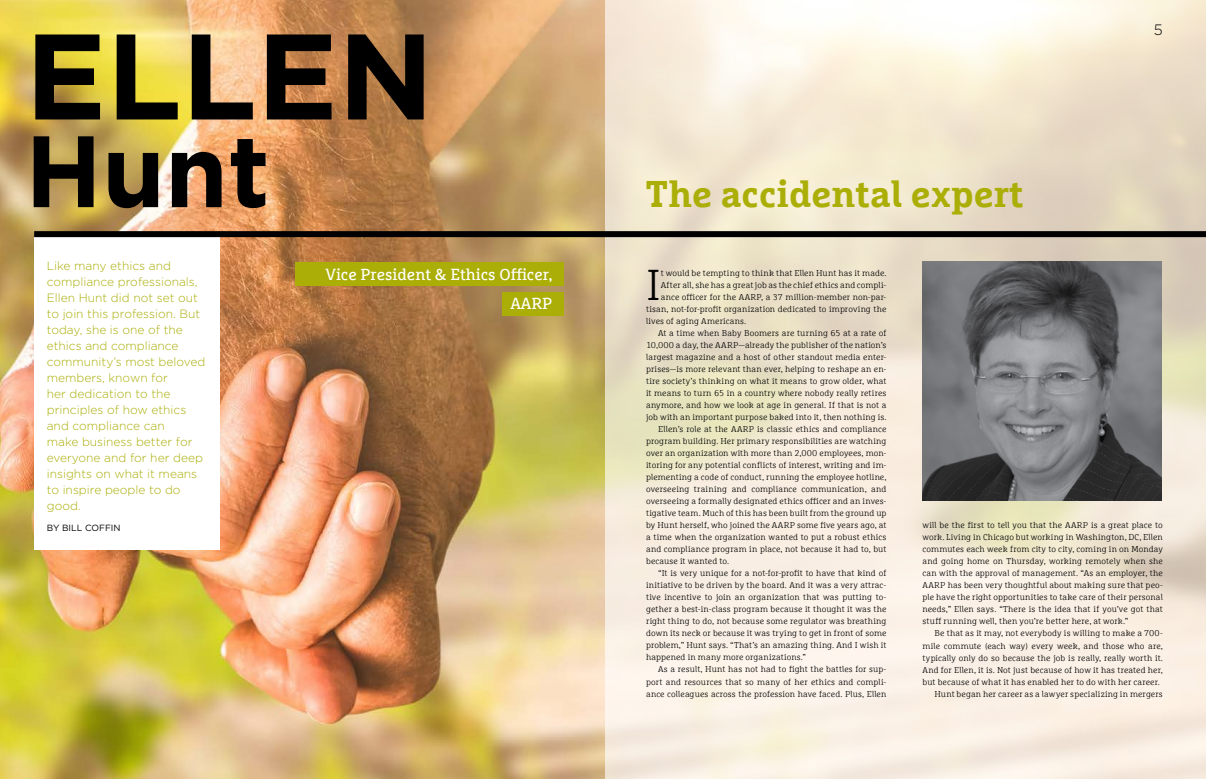
<style>
.page{position:relative;width:1206px;height:779px;background:#fff}
.page>*{position:absolute;margin:0;border:0;box-sizing:border-box;transform-origin:0 0}
.t1{font:700 121.3px "Gotham";color:#000}
.t2{font:700 101.1px "Gotham";color:#000}
.t3{font:300 42.9px "Marselis Slab Offc";color:#000}
.t4{font:700 37px "Marselis Slab Offc";color:#abae07}
.t5{font:16px/29.6px "Marselis Slab Offc";color:#fff;text-align:right}
.t6{font:300 15px "Gotham";color:#000}
.t7{font:300 12px/16px "Gotham";color:#abae07}
.t8{font:9px "Gotham";color:#000}
.t9{font:300 8.5px/12px "Marselis Slab Offc";letter-spacing:.01em;color:#000;text-align:justify}
</style>
<div class="page">
<img style="left:0;top:0;width:605px;height:778px">
<div style="left:34px;top:237px;width:186px;height:312px;background:#fff"></div>
<svg style="left:605px;top:0;width:601px;height:778px;background:#f2e8d7"></svg>
<div style="left:295px;top:262px;width:269px;height:23px;background:#abae07"></div>
<div style="left:502px;top:292px;width:62px;height:24px;background:#abae07"></div>
<div style="left:34px;top:231px;width:1172px;height:6px;background:#000"></div>
<img style="left:922px;top:262px;width:239px;height:238px">
<h1 class="t1" style="left:25px;top:-4px;width:410px">ELLEN</h1>
<h2 class="t2" style="left:25px;top:104px;width:246px">Hunt</h2>
<p class="t7" style="left:47px;top:257px;width:160px">Like many ethics and compliance professionals,<br>Ellen Hunt did not set out to join this profession. But today, she is one of the ethics and compliance community’s most beloved members, known for<br>her dedication to the principles of how ethics and compliance can<br>make business better for everyone and for her deep insights on what it means to inspire people to do good.</p>
<p class="t8" style="left:47px;top:521px;width:75px">BY BILL COFFIN</p>
<h3 class="t5" style="left:325px;top:259px;width:228px">Vice President &amp; Ethics Officer,<br>AARP</h3>
<h3 class="t4" style="left:646px;top:171px;width:380px">The accidental expert</h3>
<h3 class="t6" style="left:1154px;top:20px;width:10px">5</h3>
<h3 class="t3" style="left:646px;top:259px;width:16px">I</h3>
<p class="t9" style="left:661px;top:267px;width:227px">t would be tempting to think that Ellen Hunt has it made.</p>
<p class="t9" style="left:661px;top:279px;width:227px">After all, she has a great job as the chief ethics and compli-</p>
<p class="t9" style="left:661px;top:291px;width:227px">ance officer for the AARP, a 37 million-member non-par-</p>
<p class="t9" style="left:646px;top:303px;width:242px">tisan, not-for-profit organization dedicated to improving the</p>
<p class="t9" style="left:646px;top:315px;width:102px">lives of aging Americans.</p>
<p class="t9" style="left:658px;top:327px;width:230px">At a time when Baby Boomers are turning 65 at a rate of</p>
<p class="t9" style="left:646px;top:339px;width:242px">10,000 a day, the AARP—already the publisher of the nation’s</p>
<p class="t9" style="left:646px;top:351px;width:242px">largest magazine and a host of other standout media enter-</p>
<p class="t9" style="left:646px;top:363px;width:242px">prises—is more relevant than ever, helping to reshape an en-</p>
<p class="t9" style="left:646px;top:375px;width:242px">tire society’s thinking on what it means to grow older, what</p>
<p class="t9" style="left:646px;top:387px;width:242px">it means to turn 65 in a country where nobody really retires</p>
<p class="t9" style="left:646px;top:399px;width:242px">anymore, and how we look at age in general. If that is not a</p>
<p class="t9" style="left:646px;top:411px;width:242px">job with an important purpose baked into it, then nothing is.</p>
<p class="t9" style="left:658px;top:423px;width:230px">Ellen’s role at the AARP is classic ethics and compliance</p>
<p class="t9" style="left:646px;top:435px;width:242px">program building. Her primary responsibilities are watching</p>
<p class="t9" style="left:646px;top:447px;width:242px">over an organization with more than 2,000 employees, mon-</p>
<p class="t9" style="left:646px;top:459px;width:242px">itoring for any potential conflicts of interest, writing and im-</p>
<p class="t9" style="left:646px;top:471px;width:242px">plementing a code of conduct, running the employee hotline,</p>
<p class="t9" style="left:646px;top:483px;width:242px">overseeing training and compliance communication, and</p>
<p class="t9" style="left:646px;top:495px;width:242px">overseeing a formally designated ethics officer and an inves-</p>
<p class="t9" style="left:646px;top:507px;width:242px">tigative team. Much of this has been built from the ground up</p>
<p class="t9" style="left:646px;top:519px;width:242px">by Hunt herself, who joined the AARP some five years ago, at</p>
<p class="t9" style="left:646px;top:531px;width:242px">a time when the organization wanted to put a robust ethics</p>
<p class="t9" style="left:646px;top:543px;width:242px">and compliance program in place, not because it had to, but</p>
<p class="t9" style="left:646px;top:555px;width:85px">because it wanted to.</p>
<p class="t9" style="left:658px;top:567px;width:230px">“It is very unique for a not-for-profit to have that kind of</p>
<p class="t9" style="left:646px;top:579px;width:242px">initiative to be driven by the board. And it was a very attrac-</p>
<p class="t9" style="left:646px;top:591px;width:242px">tive incentive to join an organization that was putting to-</p>
<p class="t9" style="left:646px;top:603px;width:242px">gether a best-in-class program because it thought it was the</p>
<p class="t9" style="left:646px;top:615px;width:242px">right thing to do, not because some regulator was breathing</p>
<p class="t9" style="left:646px;top:627px;width:242px">down its neck or because it was trying to get in front of some</p>
<p class="t9" style="left:646px;top:639px;width:242px">problem,” Hunt says. “That’s an amazing thing. And I wish it</p>
<p class="t9" style="left:646px;top:651px;width:161px">happened in many more organizations.”</p>
<p class="t9" style="left:658px;top:663px;width:230px">As a result, Hunt has not had to fight the battles for sup-</p>
<p class="t9" style="left:646px;top:675px;width:242px">port and resources that so many of her ethics and compli-</p>
<p class="t9" style="left:646px;top:687px;width:242px">ance colleagues across the profession have faced. Plus, Ellen</p>
<p class="t9" style="left:922px;top:519px;width:242px">will be the first to tell you that the AARP is a great place to work. Living in Chicago but working in Washington, DC, Ellen commutes each week from city to city, coming in on Monday and going home on Thursday, working remotely when she can with the approval of management. “As an employer, the AARP has been very thoughtful about making sure that peo&shy;ple have the right opportunities to take care of their personal needs,” Ellen says. “There is the idea that if you’ve got that stuff running well, then you’re better here, at work.”</p>
<p class="t9" style="left:935px;top:627px;width:230px">Be that as it may, not everybody is willing to make a 700-</p>
<p class="t9" style="left:922px;top:639px;width:242px">mile commute (each way) every week, and those who are,</p>
<p class="t9" style="left:922px;top:651px;width:242px">typically only do so because the job is really, really worth it.</p>
<p class="t9" style="left:922px;top:663px;width:242px">And for Ellen, it is. Not just because of how it has treated her,</p>
<p class="t9" style="left:922px;top:675px;width:239px">but because of what it has enabled her to do with her career.</p>
<p class="t9" style="left:935px;top:687px;width:230px">Hunt began her career as a lawyer specializing in mergers</p>
</div>
